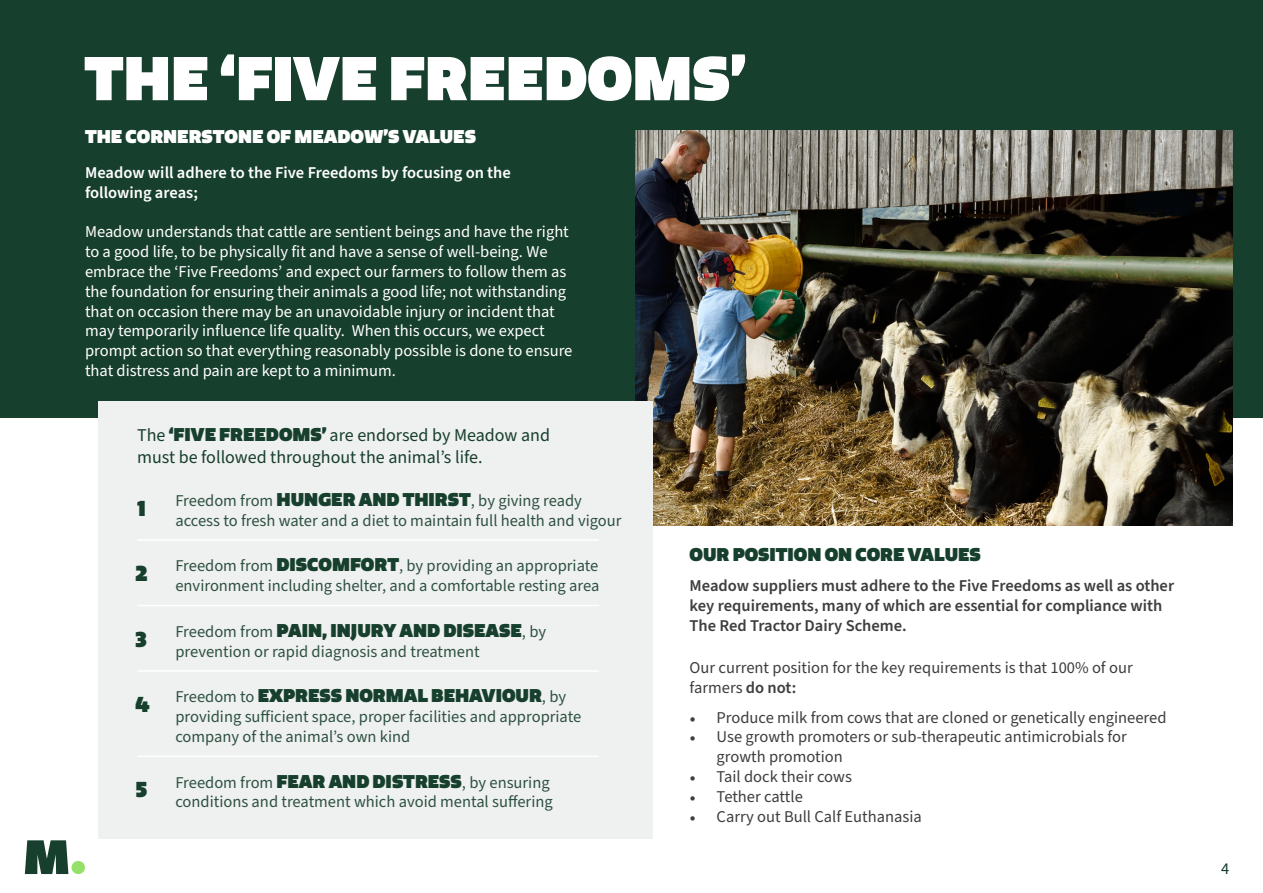
<style>
.page{position:relative;width:1263px;height:893px;background:#fff}
.page>*{position:absolute;margin:0;border:0;box-sizing:border-box;transform-origin:0 0}
.t1{font:900 60px "Quatro";color:#fff}
.t2{font:900 21px "Quatro";color:#173f2d}
.t3{font:900 18px "Quatro";color:#173f2d}
.t4{font:18px/21.6px "Source Sans Pro";color:#173f2d}
.t5{font:900 18px "Quatro";color:#fff}
.t6{font:16.5px/19.8px "Source Sans Pro";color:#fff}
.t7{font:16.5px/19.8px "Source Sans Pro";color:#2e5242}
.t8{font:16.5px/19.8px "Source Sans Pro";color:#3e3e3f}
.t9{font:600 16.5px/19.8px "Source Sans Pro";color:#3e3e3f}
.t10{font:600 16.5px "Source Sans Pro";color:#fff}
.t11{font:16.5px "Source Sans Pro";color:#173f2d}
.s1{font-family:"Quatro";font-weight:900}
.s2{font-family:"Quatro";font-weight:900;font-size:18px;color:#173f2d}
.s3{font-family:"Source Sans Pro";font-weight:400;font-size:16.5px;color:#2e5242}
.s4{font-weight:600}
.s5{font-family:"Minion Pro"}
</style>
<div class="page">
<div style="left:0;top:0;width:1263px;height:417px;background:#173f2d"></div>
<img style="left:636px;top:130px;width:596px;height:396px">
<div style="left:98px;top:401px;width:555px;height:438px;background:#eff0f0"></div>
<hr style="left:137px;top:539px;width:462px;height:2px;background:#fff">
<hr style="left:137px;top:605px;width:462px;height:1px;background:#fff">
<hr style="left:137px;top:670px;width:462px;height:2px;background:#fff">
<hr style="left:137px;top:755px;width:462px;height:2px;background:#fff">
<svg style="left:25px;top:840px;width:43px;height:34px"></svg>
<div style="left:72px;top:861px;width:13px;height:13px;background:#94e068;border-radius:50%"></div>
<p class="t1" style="left:84px;top:41px;width:662px">THE ‘FIVE FREEDOMS’</p>
<p class="t5" style="left:85px;top:125px;width:392px">THE CORNERSTONE OF MEADOW’S VALUES</p>
<p class="t10" style="left:85px;top:161px;width:427px">Meadow will adhere to the Five Freedoms by focusing on the</p>
<p class="t10" style="left:85px;top:181px;width:114px">following areas;</p>
<p class="t6" style="left:85px;top:222px;width:489px">Meadow understands that cattle are sentient beings and have the right to a good life, to be physically fit and have a sense of well-being. We embrace the ‘Five Freedoms’ and expect our farmers to follow them as the foundation for ensuring their animals a good life; not withstanding that on occasion there may be an unavoidable injury or incident that may temporarily influence life quality. When this occurs, we expect prompt action so that everything reasonably possible is done to ensure that distress and pain are kept to a minimum.</p>
<p class="t4" style="left:137px;top:425px;width:414px">The <span class="s1">‘FIVE FREEDOMS’</span> are endorsed by Meadow and must be followed throughout the animal’s life.</p>
<p class="t7" style="left:175px;top:491px;width:448px">Freedom from <span class="s2">HUNGER AND THIRST</span>, by giving ready access to fresh water and a diet to maintain full health and vigour</p>
<p class="t2" style="left:137px;top:495px;width:10px">1</p>
<p class="t2" style="left:136px;top:560px;width:14px">2</p>
<p class="t2" style="left:136px;top:626px;width:13px">3</p>
<p class="t2" style="left:136px;top:691px;width:16px">4</p>
<p class="t2" style="left:136px;top:777px;width:13px">5</p>
<p class="t7" style="left:175px;top:556px;width:424px">Freedom from <span class="s2">DISCOMFORT</span>, by providing an appropriate</p>
<p class="t7" style="left:175px;top:576px;width:425px">environment including shelter, and a comfortable resting area</p>
<p class="t3" style="left:175px;top:619px;width:372px"><span class="s3">Freedom from</span> PAIN, INJURY AND DISEASE<span class="s3">, by</span></p>
<p class="t7" style="left:175px;top:642px;width:306px">prevention or rapid diagnosis and treatment</p>
<p class="t3" style="left:175px;top:684px;width:392px"><span class="s3">Freedom to</span> EXPRESS NORMAL BEHAVIOUR<span class="s3">, by</span></p>
<p class="t7" style="left:175px;top:707px;width:407px">providing sufficient space, proper facilities and appropriate company of the animal’s own kind</p>
<p class="t7" style="left:175px;top:773px;width:379px">Freedom from <span class="s2">FEAR AND DISTRESS</span>, by ensuring conditions and treatment which avoid mental suffering</p>
<p class="t3" style="left:690px;top:543px;width:293px">OUR POSITION ON CORE VALUES</p>
<p class="t9" style="left:690px;top:576px;width:486px">Meadow suppliers must adhere to the Five Freedoms as well as other key requirements, many of which are essential for compliance with<br>The Red Tractor Dairy Scheme.</p>
<p class="t8" style="left:690px;top:658px;width:445px">Our current position for the key requirements is that 100% of our farmers <span class="s4">do not:</span></p>
<p class="t8" style="left:690px;top:708px;width:478px"><span class="s5">•</span> Produce milk from cows that are cloned or genetically engineered</p>
<p class="t8" style="left:717px;top:728px;width:412px;text-indent:-27px"><span class="s5">•</span> Use growth promoters or sub-therapeutic antimicrobials for growth promotion</p>
<p class="t8" style="left:690px;top:767px;width:164px"><span class="s5">•</span> Tail dock their cows</p>
<p class="t8" style="left:690px;top:787px;width:115px"><span class="s5">•</span> Tether cattle</p>
<p class="t8" style="left:690px;top:807px;width:234px"><span class="s5">•</span> Carry out Bull Calf Euthanasia</p>
<p class="t11" style="left:1221px;top:858px;width:10px">4</p>
</div>
